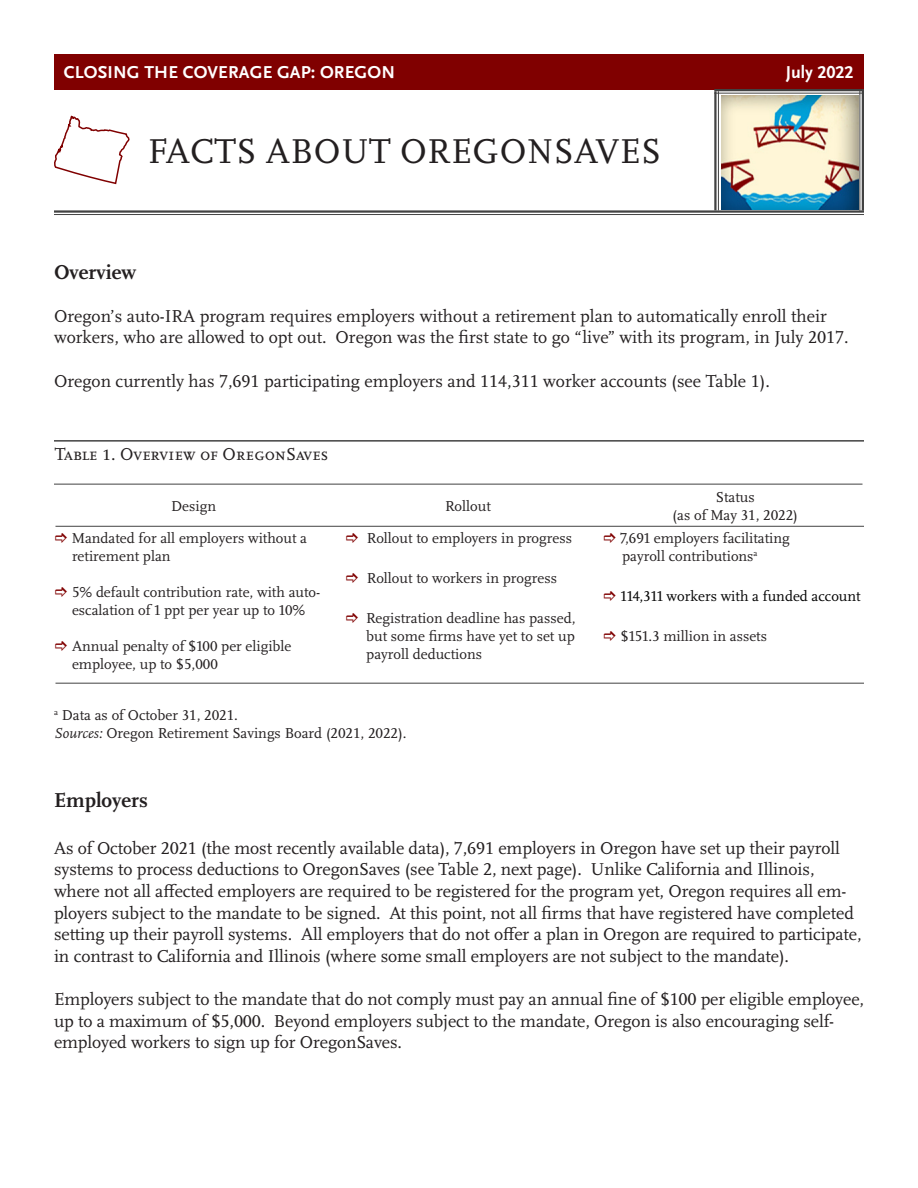
<style>
.page{position:relative;width:918px;height:1188px;background:#fff}
.page>*{position:absolute;margin:0;border:0;box-sizing:border-box;transform-origin:0 0}
.t1{font:36px "Scala OT";letter-spacing:.01em;color:#231f20}
.t2{font:700 21px "Scala OT";color:#231f20}
.t3{font:18px/21.6px "Scala OT";letter-spacing:-.005em;color:#231f20}
.t4{font:700 18px "Scala Sans OT";letter-spacing:.01em;color:#fff}
.t5{font:15px/18px "Scala OT";color:#231f20}
.t6{font:15px "Scala OT";color:#000}
.s1{font-style:italic}
</style>
<div class="page">
<div style="left:54px;top:54px;width:810px;height:35px;background:#800000"></div>
<hr style="left:54px;top:210px;width:810px;height:3px;background:#424242">
<hr style="left:54px;top:214px;width:810px;height:1px;background:#424242">
<hr style="left:54px;top:440px;width:810px;height:2px;background:#424242">
<hr style="left:54px;top:484px;width:808px;height:1px;background:#424242">
<hr style="left:56px;top:526px;width:808px;height:1px;background:#424242">
<hr style="left:56px;top:683px;width:808px;height:1px;background:#424242">
<img style="left:721px;top:95px;width:137px;height:114px">
<hr style="left:714px;top:91px;width:3px;height:119px;background:#424242">
<hr style="left:718px;top:91px;width:1px;height:119px;background:#424242">
<hr style="left:714px;top:89px;width:150px;height:2px;background:#424242">
<hr style="left:714px;top:93px;width:150px;height:1px;background:#424242">
<hr style="left:862px;top:89px;width:2px;height:122px;background:#424242">
<hr style="left:859px;top:89px;width:1px;height:122px;background:#424242">
<svg style="left:54px;top:115px;width:76px;height:70px"></svg>
<p class="t4" style="left:64px;top:62px;width:333px">CLOSING THE COVERAGE GAP: OREGON</p>
<p class="t4" style="left:786px;top:62px;width:69px">July 2022</p>
<p class="t1" style="left:148px;top:131px;width:515px">FACTS ABOUT OREGONSAVES</p>
<p class="t2" style="left:54px;top:260px;width:84px">Overview</p>
<p class="t3" style="left:54px;top:306px;width:796px">Oregon’s auto-IRA program requires employers without a retirement plan to automatically enroll their workers, who are allowed to opt out. Oregon was the first state to go “live” with its program, in July 2017.</p>
<p class="t3" style="left:54px;top:370px;width:717px">Oregon currently has 7,691 participating employers and 114,311 worker accounts (see Table 1).</p>
<p class="t3" style="left:55px;top:443px;width:275px">Table 1. Overview of OregonSaves</p>
<p class="t5" style="left:171px;top:497px;width:46px">Design</p>
<p class="t5" style="left:445px;top:497px;width:47px">Rollout</p>
<p class="t5" style="left:72px;top:530px;width:237px">Mandated for all employers without a retirement plan</p>
<p class="t5" style="left:72px;top:584px;width:250px">5% default contribution rate, with auto&shy;escalation of 1 ppt per year up to 10%</p>
<p class="t5" style="left:72px;top:638px;width:221px">Annual penalty of $100 per eligible employee, up to $5,000</p>
<p class="t5" style="left:367px;top:530px;width:207px">Rollout to employers in progress</p>
<p class="t5" style="left:367px;top:570px;width:192px">Rollout to workers in progress</p>
<p class="t5" style="left:366px;top:609px;width:211px;text-align:justify">Registration deadline has passed, but some firms have yet to set up payroll deductions</p>
<p class="t5" style="left:54px;top:707px;width:185px"><sup>a</sup> Data as of October 31, 2021.</p>
<p class="t5" style="left:54px;top:725px;width:354px"><span class="s1">Sources:</span> Oregon Retirement Savings Board (2021, 2022).</p>
<p class="t5" style="left:716px;top:488px;width:41px">Status</p>
<p class="t5" style="left:673px;top:506px;width:127px">(as of May 31, 2022)</p>
<p class="t5" style="left:621px;top:530px;width:171px">7,691 employers facilitating payroll contributions<sup>a</sup></p>
<p class="t6" style="left:621px;top:588px;width:242px">114,311 workers with a funded account</p>
<p class="t5" style="left:621px;top:627px;width:148px">$151.3 million in assets</p>
<p class="t2" style="left:54px;top:788px;width:95px">Employers</p>
<p class="t3" style="left:54px;top:838px;width:809px">As of October 2021 (the most recently available data), 7,691 employers in Oregon have set up their payroll systems to process deductions to OregonSaves (see Table 2, next page). Unlike California and Illinois, where not all affected employers are required to be registered for the program yet, Oregon requires all em&shy;ployers subject to the mandate to be signed. At this point, not all firms that have registered have completed setting up their payroll systems. All employers that do not offer a plan in Oregon are required to participate, in contrast to California and Illinois (where some small employers are not subject to the mandate).</p>
<p class="t3" style="left:54px;top:989px;width:812px">Employers subject to the mandate that do not comply must pay an annual fine of $100 per eligible employee, up to a maximum of $5,000. Beyond employers subject to the mandate, Oregon is also encouraging self&shy;employed workers to sign up for OregonSaves.</p>
</div>
